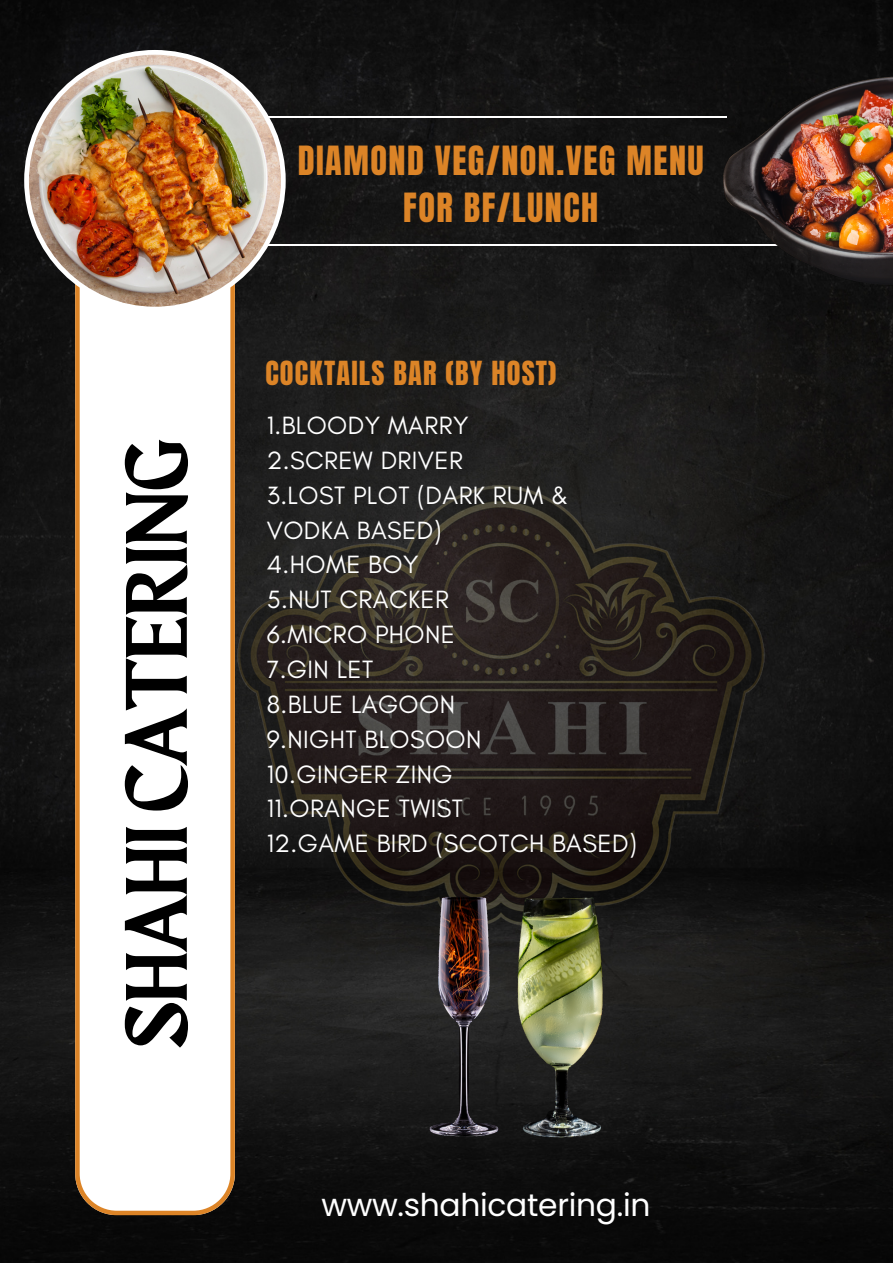
<style>
.page{position:relative;width:893px;height:1264px;background:#fff}
.page>*{position:absolute;margin:0;border:0;box-sizing:border-box;transform-origin:0 0}
.t1{font:87.3px "Maragsa Display";color:#000}
.t2{font:34.2px "Anton";letter-spacing:.045em;color:#dc8427}
.t3{font:31.35px "Poppins";letter-spacing:-.01em;color:#fff}
.t4{font:28.2px "Anton";letter-spacing:.045em;color:#dc8427}
.t5{font:25.5px/34.8px "Glacial Indifference";letter-spacing:.015em;color:#fff}
</style>
<div class="page">
<img style="left:0;top:0;width:892px;height:1262px">
<img style="left:235px;top:357px;width:623px;height:681px">
<svg style="left:75px;top:311px;width:160px;height:904px"></svg>
<hr style="left:266px;top:244px;width:537px;height:1px;background:#fff">
<hr style="left:264px;top:116px;width:462px;height:1px;background:#fff">
<img style="left:24px;top:50px;width:262px;height:261px">
<img style="left:723px;top:76px;width:169px;height:208px">
<img style="left:446px;top:831px;width:232px;height:347px">
<img style="left:401px;top:877px;width:125px;height:266px">
<p class="t1" style="left:119px;top:1048px;width:610px;rotate:-90deg">SHAHICATERING</p>
<p class="t2" style="left:298px;top:136px;width:407px">DIAMOND VEG/NON.VEG MENU</p>
<p class="t2" style="left:403px;top:183px;width:196px">FOR BF/LUNCH</p>
<p class="t4" style="left:265px;top:353px;width:292px">COCKTAILS BAR (BY HOST)</p>
<p class="t5" style="left:267px;top:407px;width:203px">1.BLOODY MARRY</p>
<p class="t5" style="left:267px;top:442px;width:198px">2.SCREW DRIVER</p>
<p class="t5" style="left:267px;top:477px;width:303px">3.LOST PLOT (DARK RUM &amp;<br>VODKA BASED)</p>
<p class="t5" style="left:267px;top:547px;width:153px">4.HOME BOY</p>
<p class="t5" style="left:267px;top:582px;width:184px">5.NUT CRACKER</p>
<p class="t5" style="left:267px;top:617px;width:190px">6.MICRO PHONE</p>
<p class="t5" style="left:267px;top:651px;width:108px">7.GIN LET</p>
<p class="t5" style="left:267px;top:686px;width:190px">8.BLUE LAGOON</p>
<p class="t5" style="left:267px;top:721px;width:216px">9.NIGHT BLOSOON</p>
<p class="t5" style="left:267px;top:756px;width:187px">10.GINGER ZING</p>
<p class="t5" style="left:267px;top:791px;width:198px">11.ORANGE TWIST</p>
<p class="t5" style="left:267px;top:826px;width:371px">12.GAME BIRD (SCOTCH BASED)</p>
<p class="t3" style="left:321px;top:1182px;width:330px">www.shahicatering.in</p>
</div>
